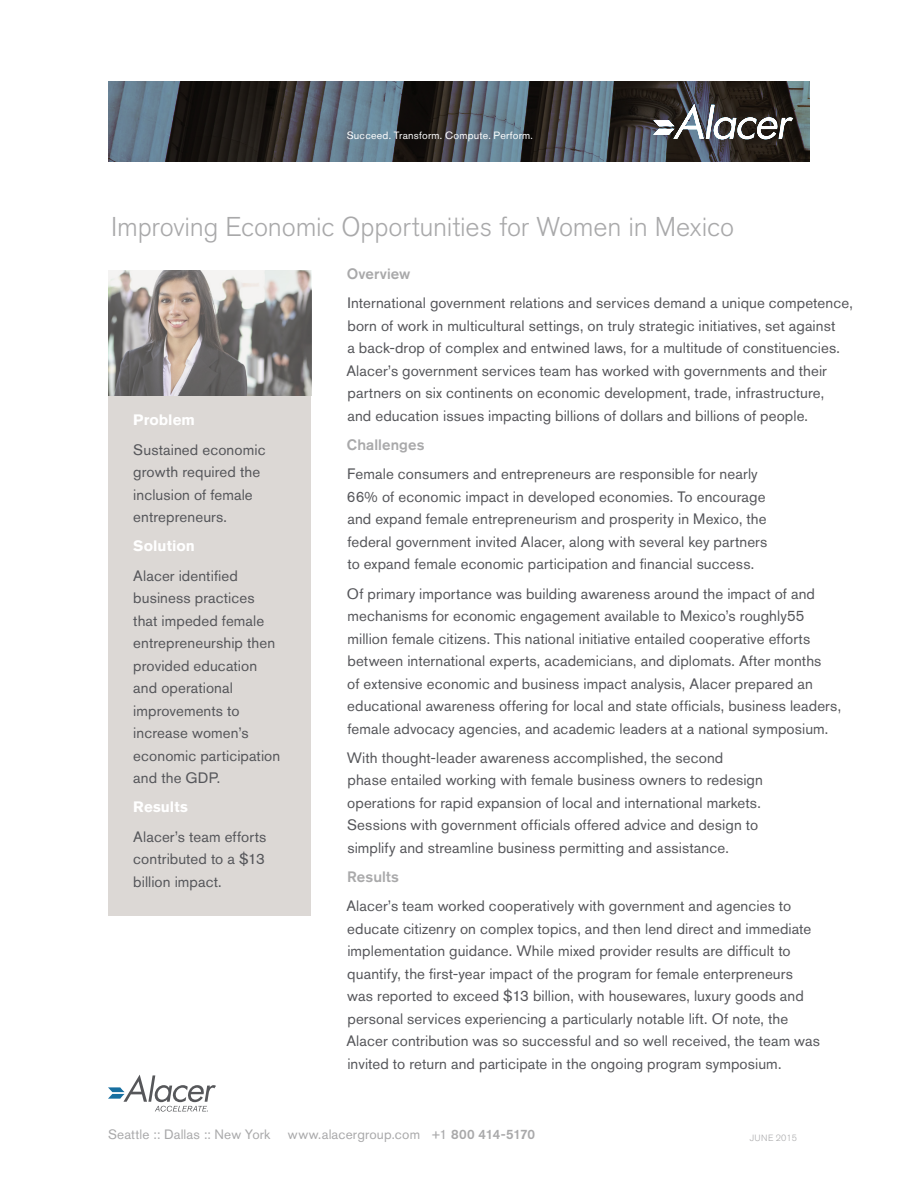
<style>
.page{position:relative;width:918px;height:1188px;background:#fff}
.page>*{position:absolute;margin:0;border:0;box-sizing:border-box;transform-origin:0 0}
.t1{font:300 27px "Akzidenz Grotesk BE";letter-spacing:-.005em;color:#a9a9aa}
.body_text{font:15px/22.5px "Akzidenz Grotesk BE";letter-spacing:.005em;color:#55565a}
.Highlights_sidebar{font:700 15px "Akzidenz Grotesk BE";letter-spacing:.005em;color:#fff}
.grey_subhead{font:500 15px "Akzidenz Grotesk BE";letter-spacing:.01em;color:#a9a9aa}
.body_text-2{font:500 15px "Akzidenz Grotesk BE";letter-spacing:.005em;color:#a9a9aa}
.t2{font:13.5px "Akzidenz Grotesk BE";letter-spacing:.01em;color:#a9a9aa}
.t3{font:10.5px "Akzidenz Grotesk BE";letter-spacing:.02em;color:#fff}
.grey_list{font:300 9px "Akzidenz Grotesk BE";letter-spacing:.025em;color:#a9a9aa}
.s1{font-weight:500}
</style>
<div class="page">
<img style="left:108px;top:81px;width:702px;height:81px">
<svg style="left:653px;top:104px;width:140px;height:35px"></svg>
<svg style="left:108px;top:1075px;width:108px;height:37px"></svg>
<div style="left:109px;top:270px;width:202px;height:646px;background:#dcd8d5"></div>
<img style="left:109px;top:270px;width:202px;height:126px">
<p class="t3" style="left:347px;top:129px;width:188px">Succeed. Transform. Compute. Perform.</p>
<p class="t1" style="left:111px;top:212px;width:624px">Improving Economic Opportunities for Women in Mexico</p>
<p class="grey_subhead" style="left:347px;top:265px;width:65px">Overview</p>
<p class="body_text" style="left:346px;top:292px;width:508px">International government relations and services demand a unique competence, born of work in multicultural settings, on truly strategic initiatives, set against<br>a back-drop of complex and entwined laws, for a multitude of constituencies.<br>Alacer’s government services team has worked with governments and their partners on six continents on economic development, trade, infrastructure,<br>and education issues impacting billions of dollars and billions of people.</p>
<p class="grey_subhead" style="left:347px;top:436px;width:79px">Challenges</p>
<p class="body_text" style="left:347px;top:463px;width:422px">Female consumers and entrepreneurs are responsible for nearly 66% of economic impact in developed economies. To encourage and expand female entrepreneurism and prosperity in Mexico, the federal government invited Alacer, along with several key partners to expand female economic participation and financial success.</p>
<p class="body_text" style="left:347px;top:582px;width:496px">Of primary importance was building awareness around the impact of and mechanisms for economic engagement available to Mexico’s roughly55 million female citizens. This national initiative entailed cooperative efforts between international experts, academicians, and diplomats. After months<br>of extensive economic and business impact analysis, Alacer prepared an educational awareness offering for local and state officials, business leaders, female advocacy agencies, and academic leaders at a national symposium.</p>
<p class="body_text" style="left:347px;top:746px;width:418px">With thought-leader awareness accomplished, the second phase entailed working with female business owners to redesign operations for rapid expansion of local and international markets.<br>Sessions with government officials offered advice and design to simplify and streamline business permitting and assistance.</p>
<p class="body_text-2" style="left:347px;top:868px;width:53px">Results</p>
<p class="body_text" style="left:346px;top:895px;width:475px">Alacer’s team worked cooperatively with government and agencies to educate citizenry on complex topics, and then lend direct and immediate implementation guidance. While mixed provider results are difficult to quantify, the first-year impact of the program for female enterpreneurs was reported to exceed $13 billion, with housewares, luxury goods and personal services experiencing a particularly notable lift. Of note, the Alacer contribution was so successful and so well received, the team was invited to return and participate in the ongoing program symposium.</p>
<p class="Highlights_sidebar" style="left:133px;top:411px;width:63px">Problem</p>
<p class="body_text" style="left:133px;top:438px;width:134px">Sustained economic growth required the inclusion of female entrepreneurs.</p>
<p class="Highlights_sidebar" style="left:133px;top:537px;width:63px">Solution</p>
<p class="body_text" style="left:133px;top:564px;width:149px">Alacer identified business practices that impeded female entrepreneurship then provided education and operational improvements to increase women’s economic participation and the GDP.</p>
<p class="Highlights_sidebar" style="left:133px;top:798px;width:56px">Results</p>
<p class="body_text" style="left:133px;top:825px;width:135px;text-align:justify">Alacer’s team efforts contributed to a $13 billion impact.</p>
<p class="t2" style="left:108px;top:1127px;width:164px">Seattle :: Dallas :: New York</p>
<p class="t2" style="left:288px;top:1127px;width:249px">www.alacergroup.com +1 <span class="s1">800 414-5170</span></p>
<p class="grey_list" style="left:750px;top:1133px;width:49px">June 2015</p>
</div>
